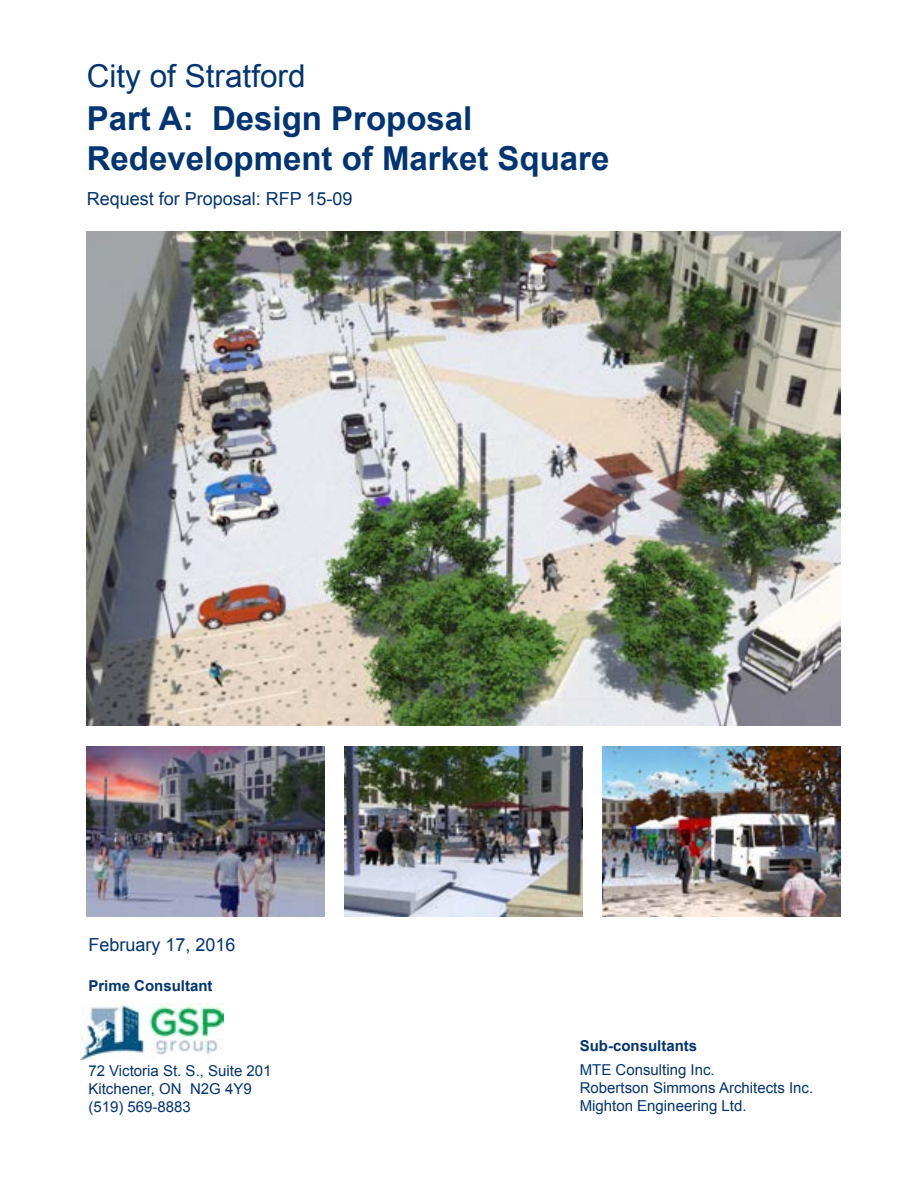
<style>
.page{position:relative;width:918px;height:1188px;background:#fff}
.page>*{position:absolute;margin:0;border:0;box-sizing:border-box;transform-origin:0 0}
.t1{font:700 33px/39.6px "Arial";color:#003472}
.t2{font:31.5px "Arial";color:#003472}
.t3{font:18px "Arial";color:#003472}
.t4{font:15px "Arial";color:#003472}
.t5{font:700 15px "Arial";color:#003472}
</style>
<div class="page">
<img style="left:87px;top:232px;width:753px;height:493px">
<img style="left:81px;top:1003px;width:143px;height:56px">
<img style="left:87px;top:747px;width:238px;height:169px">
<img style="left:344px;top:747px;width:239px;height:169px">
<img style="left:602px;top:747px;width:238px;height:169px">
<p class="t2" style="left:87px;top:55px;width:220px">City of Stratford</p>
<p class="t1" style="left:87px;top:100px;width:524px">Part A: Design Proposal<br>Redevelopment of Market Square</p>
<p class="t3" style="left:87px;top:187px;width:267px">Request for Proposal: RFP 15-09</p>
<p class="t3" style="left:88px;top:933px;width:149px">February 17, 2016</p>
<p class="t5" style="left:88px;top:976px;width:126px">Prime Consultant</p>
<p class="t4" style="left:88px;top:1061px;width:185px">72 Victoria St. S., Suite 201</p>
<p class="t4" style="left:88px;top:1079px;width:165px">Kitchener, ON N2G 4Y9</p>
<p class="t4" style="left:88px;top:1097px;width:104px">(519) 569-8883</p>
<p class="t5" style="left:580px;top:1035px;width:119px">Sub-consultants</p>
<p class="t4" style="left:580px;top:1060px;width:137px">MTE Consulting Inc.</p>
<p class="t4" style="left:580px;top:1078px;width:235px">Robertson Simmons Architects Inc.</p>
<p class="t4" style="left:580px;top:1096px;width:168px">Mighton Engineering Ltd.</p>
</div>
